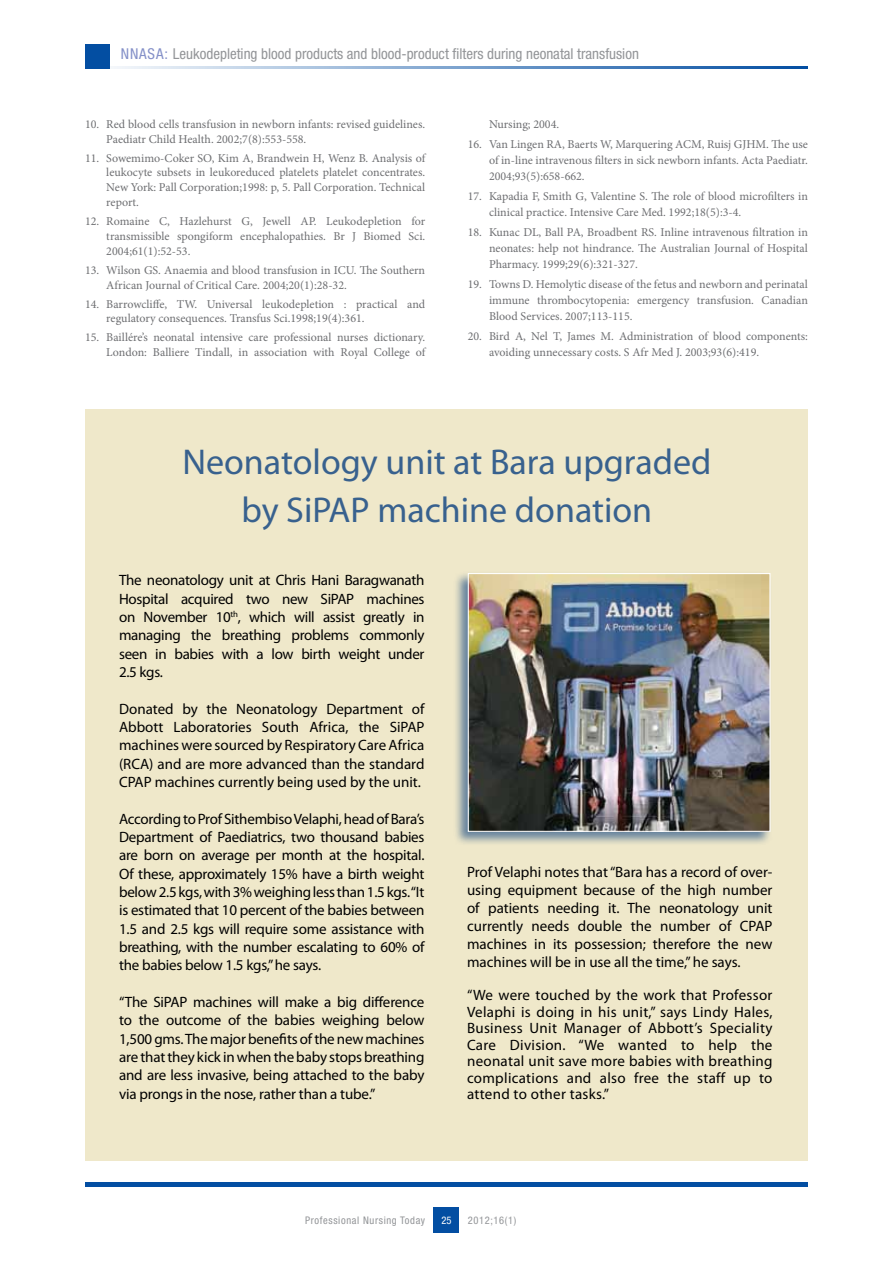
<style>
.page{position:relative;width:893px;height:1263px;background:#fff}
.page>*{position:absolute;margin:0;border:0;box-sizing:border-box;transform-origin:0 0}
.t1{font:36px/47.4px "Myriad Pro";color:#38618e;text-align:center}
.t2{font:15px/18.3px "Myriad Pro";letter-spacing:-.01em;color:#000;text-align:justify}
.t3{font:condensed 15px "Helvetica Neue LT Std";color:#939598}
.t4{font:12px/14.9px "Minion Pro";color:#6d6e71}
.t5{font:condensed 10.5px "Helvetica Neue LT Std";letter-spacing:.06em;color:#939598}
.t6{font:condensed 10.5px "Helvetica Neue LT Std";color:#fff}
.s1{color:#8490c8}
</style>
<div class="page">
<hr style="left:85px;top:66px;width:723px;height:2px;background:#034ea2">
<div style="left:85px;top:44px;width:24px;height:24px;background:#034ea2"></div>
<div style="left:85px;top:410px;width:723px;height:751px;background:#efe8ca"></div>
<div style="left:453px;top:571px;width:319px;height:275px;background:#38618e;opacity:.75"></div>
<img style="left:470px;top:575px;width:298px;height:255px">
<div style="left:468px;top:573px;width:302px;height:259px;border:1px solid #fff"></div>
<div style="left:434px;top:1208px;width:25px;height:25px;background:#034ea2"></div>
<div style="left:85px;top:1182px;width:723px;height:5px;background:#034ea2"></div>
<p class="t3" style="left:121px;top:45px;width:520px"><span class="s1">NNASA:</span> Leukodepleting blood products and blood-product filters during neonatal transfusion</p>
<p class="t4" style="left:106px;top:117px;width:320px;text-indent:-21px">10. Red blood cells transfusion in newborn infants: revised guidelines.<br>Paediatr Child Health. 2002;7(8):553-558.</p>
<p class="t4" style="left:106px;top:150px;width:320px;text-align:justify;text-indent:-21px">11. Sowemimo-Coker SO, Kim A, Brandwein H, Wenz B. Analysis of leukocyte subsets in leukoreduced platelets platelet concentrates.<br>New York: Pall Corporation;1998: p, 5. Pall Corporation. Technical report.</p>
<p class="t4" style="left:106px;top:214px;width:320px;text-align:justify;text-indent:-21px">12. Romaine C, Hazlehurst G, Jewell AP. Leukodepletion for transmissible spongiform encephalopathies. Br J Biomed Sci.<br>2004;61(1):52-53.</p>
<p class="t4" style="left:106px;top:262px;width:320px;text-indent:-21px">13. Wilson GS. Anaemia and blood transfusion in ICU. The Southern<br>African Journal of Critical Care. 2004;20(1):28-32.</p>
<p class="t4" style="left:106px;top:296px;width:320px;text-indent:-21px">14. Barrowcliffe, TW. Universal leukodepletion : practical and regulatory consequences. Transfus Sci.1998;19(4):361.</p>
<p class="t4" style="left:85px;top:330px;width:342px;text-align:right">15. Baillére’s neonatal intensive care professional nurses dictionary.<br>London: Balliere Tindall, in association with Royal College of</p>
<p class="t4" style="left:489px;top:117px;width:72px">Nursing; 2004.</p>
<p class="t4" style="left:489px;top:136px;width:320px;line-height:15.9px;text-align:justify;text-indent:-21px">16. Van Lingen RA, Baerts W, Marquering ACM, Ruisj GJHM. The use of in-line intravenous filters in sick newborn infants. Acta Paediatr.<br>2004;93(5):658-662.</p>
<p class="t4" style="left:489px;top:188px;width:320px;line-height:15.9px;text-indent:-21px">17. Kapadia F, Smith G, Valentine S. The role of blood microfilters in clinical practice. Intensive Care Med. 1992;18(5):3-4.</p>
<p class="t4" style="left:489px;top:224px;width:320px;line-height:15.9px;text-align:justify;text-indent:-21px">18. Kunac DL, Ball PA, Broadbent RS. Inline intravenous filtration in neonates: help not hindrance. The Australian Journal of Hospital Pharmacy. 1999;29(6):321-327.</p>
<p class="t4" style="left:489px;top:276px;width:320px;line-height:15.9px;text-align:justify;text-indent:-21px">19. Towns D. Hemolytic disease of the fetus and newborn and perinatal immune thrombocytopenia: emergency transfusion. Canadian Blood Services. 2007;113-115.</p>
<p class="t4" style="left:489px;top:329px;width:320px;line-height:15.9px;text-indent:-21px">20. Bird A, Nel T, James M. Administration of blood components: avoiding unnecessary costs. S Afr Med J. 2003;93(6):419.</p>
<h1 class="t1" style="left:182px;top:438px;width:530px">Neonatology unit at Bara upgraded by SiPAP machine donation</h1>
<p class="t2" style="left:119px;top:571px;width:307px">The neonatology unit at Chris Hani Baragwanath Hospital acquired two new SiPAP machines on November 10<sup>th</sup>, which will assist greatly in managing the breathing problems commonly seen in babies with a low birth weight under 2.5 kgs.</p>
<p class="t2" style="left:119px;top:699px;width:307px">Donated by the Neonatology Department of Abbott Laboratories South Africa, the SiPAP machines were sourced by Respiratory Care Africa (RCA) and are more advanced than the standard CPAP machines currently being used by the unit.</p>
<p class="t2" style="left:119px;top:809px;width:307px">According to Prof Sithembiso Velaphi, head of Bara’s Department of Paediatrics, two thousand babies are born on average per month at the hospital.<br>Of these, approximately 15% have a birth weight below 2.5 kgs, with 3% weighing less than 1.5 kgs. “It is estimated that 10 percent of the babies between 1.5 and 2.5 kgs will require some assistance with breathing, with the number escalating to 60% of the babies below 1.5 kgs,” he says.</p>
<p class="t2" style="left:119px;top:992px;width:307px">“The SiPAP machines will make a big difference to the outcome of the babies weighing below 1,500 gms. The major benefits of the new machines are that they kick in when the baby stops breathing and are less invasive, being attached to the baby via prongs in the nose, rather than a tube.”</p>
<p class="t2" style="left:467px;top:863px;width:307px">Prof Velaphi notes that “Bara has a record of over&shy;using equipment because of the high number of patients needing it. The neonatology unit currently needs double the number of CPAP machines in its possession; therefore the new machines will be in use all the time,” he says.</p>
<p class="t2" style="left:467px;top:987px;width:307px;line-height:16.5px">“We were touched by the work that Professor Velaphi is doing in his unit,” says Lindy Hales, Business Unit Manager of Abbott’s Speciality Care Division. “We wanted to help the neonatal unit save more babies with breathing complications and also free the staff up to attend to other tasks.”</p>
<p class="t5" style="left:305px;top:1214px;width:122px">Professional Nursing Today</p>
<p class="t6" style="left:441px;top:1214px;width:12px">25</p>
<p class="t5" style="left:468px;top:1214px;width:50px">2012;16(1)</p>
</div>
